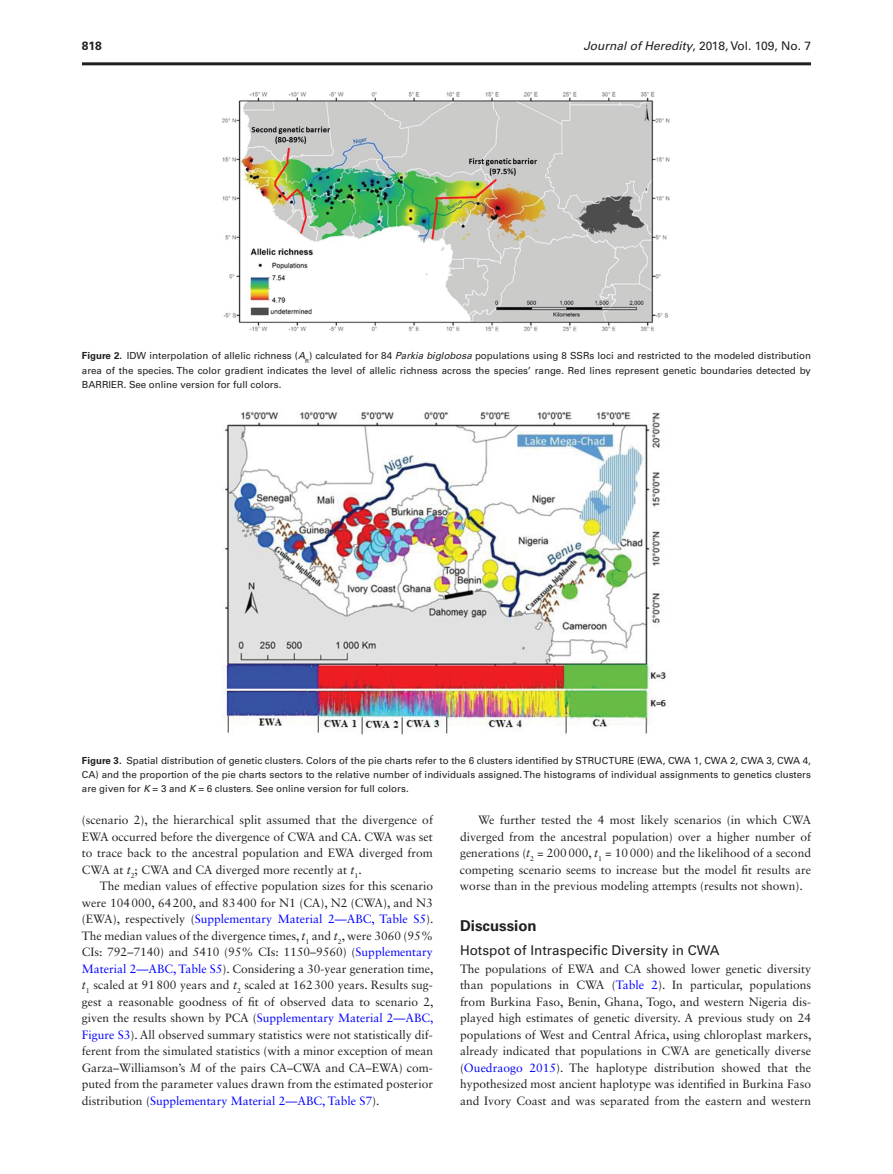
<style>
.page{position:relative;width:893px;height:1174px;background:#fff}
.page>*{position:absolute;margin:0;border:0;box-sizing:border-box;transform-origin:0 0}
.t1{font:700 15px "Univers LT Std";color:#231f20}
.t2{font:13.5px "Univers LT Std";color:#231f20}
.t3{font:12px/16.5px "Sabon LT Std";color:#231f20;text-align:justify}
.t4{font:12px "Univers LT Std";letter-spacing:-.005em;color:#231f20}
.t5{font:700 12px "Univers LT Std";color:#231f20}
.t6{font:9.75px/14.2px "Univers LT Std";color:#231f20;text-align:justify}
.s1{font-style:italic}
.s2{font-weight:700}
.s3{color:#00f}
</style>
<div class="page">
<img style="left:222px;top:91px;width:448px;height:241px">
<img style="left:222px;top:412px;width:445px;height:323px">
<hr style="left:82px;top:62px;width:729px;height:3px;background:#231f20">
<p class="t5" style="left:82px;top:39px;width:21px">818</p>
<p class="t4" style="left:583px;top:39px;width:229px"><span class="s1">Journal of Heredity</span>, 2018, Vol. 109, No. 7</p>
<p class="t6" style="left:82px;top:349px;width:731px"><span class="s2">Figure 2.</span> IDW interpolation of allelic richness (<span class="s1">A</span><sub>R</sub>) calculated for 84 <span class="s1">Parkia biglobosa</span> populations using 8 SSRs loci and restricted to the modeled distribution area of the species. The color gradient indicates the level of allelic richness across the species’ range. Red lines represent genetic boundaries detected by BARRIER. See online version for full colors.</p>
<p class="t6" style="left:82px;top:753px;width:731px"><span class="s2">Figure 3.</span> Spatial distribution of genetic clusters. Colors of the pie charts refer to the 6 clusters identified by STRUCTURE (EWA, CWA 1, CWA 2, CWA 3, CWA 4, CA) and the proportion of the pie charts sectors to the relative number of individuals assigned. The histograms of individual assignments to genetics clusters are given for <span class="s1">K</span> = 3 and <span class="s1">K</span> = 6 clusters. See online version for full colors.</p>
<p class="t3" style="left:82px;top:811px;width:353px">(scenario 2), the hierarchical split assumed that the divergence of EWA occurred before the divergence of CWA and CA. CWA was set to trace back to the ancestral population and EWA diverged from CWA at <span class="s1">t</span><sub>2</sub>; CWA and CA diverged more recently at <span class="s1">t</span><sub>1</sub>.</p>
<p class="t3" style="left:82px;top:877px;width:353px;text-indent:18px">The median values of effective population sizes for this scenario were 104000, 64200, and 83400 for N1 (CA), N2 (CWA), and N3 (EWA), respectively (<span class="s3">Supplementary Material 2—ABC, Table S5</span>).<br>The median values of the divergence times, <span class="s1">t</span><sub>1</sub> and <span class="s1">t</span><sub>2</sub>, were 3060 (95% CIs: 792–7140) and 5410 (95% CIs: 1150–9560) (<span class="s3">Supplementary Material 2—ABC, Table S5</span>). Considering a 30-year generation time, <span class="s1">t</span><sub>1</sub> scaled at 91800 years and <span class="s1">t</span><sub>2</sub> scaled at 162300 years. Results sug&shy;gest a reasonable goodness of fit of observed data to scenario 2, given the results shown by PCA (<span class="s3">Supplementary Material 2—ABC, Figure S3</span>). All observed summary statistics were not statistically dif&shy;ferent from the simulated statistics (with a minor exception of mean Garza–Williamson’s <span class="s1">M</span> of the pairs CA–CWA and CA–EWA) com&shy;puted from the parameter values drawn from the estimated posterior distribution (<span class="s3">Supplementary Material 2—ABC, Table S7</span>).</p>
<p class="t3" style="left:460px;top:811px;width:353px;text-indent:18px">We further tested the 4 most likely scenarios (in which CWA diverged from the ancestral population) over a higher number of generations (<span class="s1">t</span><sub>2</sub> = 200000, <span class="s1">t</span><sub>1</sub> = 10000) and the likelihood of a second competing scenario seems to increase but the model fit results are worse than in the previous modeling attempts (results not shown).</p>
<p class="t1" style="left:460px;top:916px;width:78px">Discussion</p>
<p class="t2" style="left:460px;top:942px;width:261px">Hotspot of Intraspecific Diversity in CWA</p>
<p class="t3" style="left:460px;top:960px;width:353px">The populations of EWA and CA showed lower genetic diversity than populations in CWA (<span class="s3">Table 2</span>). In particular, populations from Burkina Faso, Benin, Ghana, Togo, and western Nigeria dis&shy;played high estimates of genetic diversity. A previous study on 24 populations of West and Central Africa, using chloroplast markers, already indicated that populations in CWA are genetically diverse (<span class="s3">Ouedraogo 2015</span>). The haplotype distribution showed that the hypothesized most ancient haplotype was identified in Burkina Faso and Ivory Coast and was separated from the eastern and western</p>
</div>
